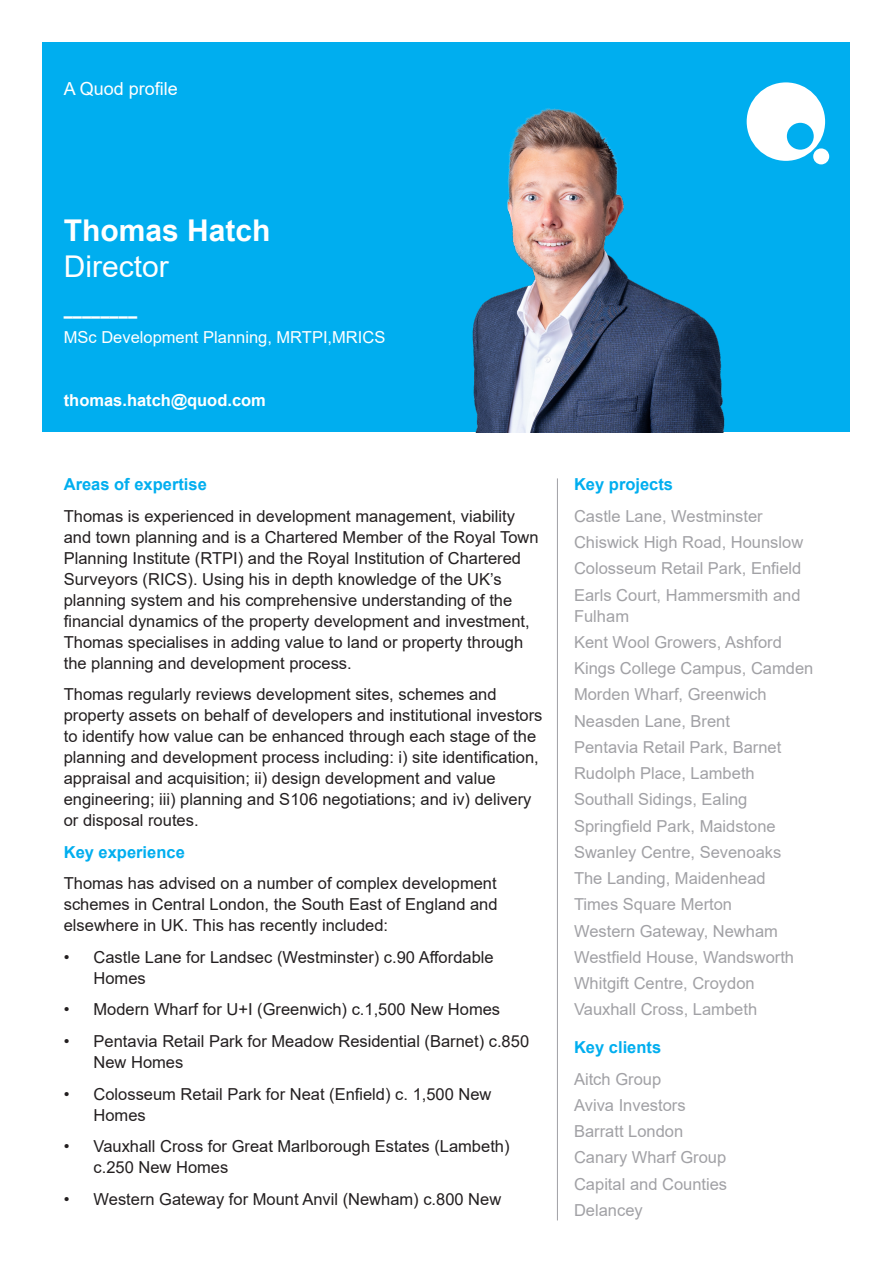
<style>
.page{position:relative;width:893px;height:1263px;background:#fff}
.page>*{position:absolute;margin:0;border:0;box-sizing:border-box;transform-origin:0 0}
.Titles{font:700 30px "Arial";color:#fff}
.Titles-2{font:30px "Arial";color:#fff}
.t1{font:18px "Arial";color:#fff}
.Body_Copy{font:16.5px/21px "Arial";color:#231f20}
.Body_Copy__Right_Column{font:16.5px/21px "Arial";color:#a1a1a5}
.Headers{font:700 16.5px "Arial";color:#00aeef}
.Body_Copy-2{font:16.5px "Arial";color:#fff}
.Body_Copy-3{font:700 16.5px "Arial";color:#fff}
</style>
<div class="page">
<div style="left:43px;top:43px;width:807px;height:389px;background:#00aeef"></div>
<svg style="left:747px;top:82px;width:78px;height:79px"></svg>
<div style="left:813px;top:148px;width:16px;height:16px;background:#fff;border-radius:50%"></div>
<hr style="left:557px;top:478px;width:1px;height:742px;background:#a1a1a5">
<img style="left:472px;top:108px;width:253px;height:324px">
<p class="t1" style="left:64px;top:76px;width:115px">A Quod profile</p>
<p class="Titles" style="left:64px;top:209px;width:208px">Thomas Hatch</p>
<p class="Titles-2" style="left:64px;top:246px;width:106px">Director</p>
<p class="Body_Copy-3" style="left:64px;top:304px;width:75px">––––––––</p>
<p class="Body_Copy-2" style="left:64px;top:326px;width:323px">MSc Development Planning, MRTPI,MRICS</p>
<p class="Body_Copy-3" style="left:64px;top:388px;width:204px">thomas.hatch@quod.com</p>
<p class="Headers" style="left:64px;top:473px;width:145px">Areas of expertise</p>
<p class="Body_Copy" style="left:64px;top:505px;width:476px">Thomas is experienced in development management, viability and town planning and is a Chartered Member of the Royal Town Planning Institute (RTPI) and the Royal Institution of Chartered Surveyors (RICS). Using his in depth knowledge of the UK’s planning system and his comprehensive understanding of the financial dynamics of the property development and investment, Thomas specialises in adding value to land or property through the planning and development process.</p>
<p class="Body_Copy" style="left:64px;top:684px;width:480px">Thomas regularly reviews development sites, schemes and property assets on behalf of developers and institutional investors to identify how value can be enhanced through each stage of the planning and development process including: i) site identification, appraisal and acquisition; ii) design development and value engineering; iii) planning and S106 negotiations; and iv) delivery or disposal routes.</p>
<p class="Headers" style="left:64px;top:840px;width:123px">Key experience</p>
<p class="Body_Copy" style="left:64px;top:873px;width:435px;text-align:justify">Thomas has advised on a number of complex development schemes in Central London, the South East of England and elsewhere in UK. This has recently included:</p>
<p class="Body_Copy" style="left:94px;top:946px;width:402px;text-indent:-30px">• Castle Lane for Landsec (Westminster) c.90 Affordable<br>Homes</p>
<p class="Body_Copy" style="left:64px;top:999px;width:438px">• Modern Wharf for U+I (Greenwich) c.1,500 New Homes</p>
<p class="Body_Copy" style="left:94px;top:1030px;width:437px;text-indent:-30px">• Pentavia Retail Park for Meadow Residential (Barnet) c.850<br>New Homes</p>
<p class="Body_Copy" style="left:94px;top:1083px;width:399px;text-indent:-30px">• Colosseum Retail Park for Neat (Enfield) c. 1,500 New<br>Homes</p>
<p class="Body_Copy" style="left:94px;top:1135px;width:418px;text-indent:-30px">• Vauxhall Cross for Great Marlborough Estates (Lambeth) c.250 New Homes</p>
<p class="Body_Copy" style="left:64px;top:1188px;width:439px">• Western Gateway for Mount Anvil (Newham) c.800 New</p>
<p class="Headers" style="left:574px;top:473px;width:101px">Key projects</p>
<p class="Body_Copy__Right_Column" style="left:574px;top:505px;width:190px">Castle Lane, Westminster</p>
<p class="Body_Copy__Right_Column" style="left:574px;top:532px;width:231px">Chiswick High Road, Hounslow</p>
<p class="Body_Copy__Right_Column" style="left:574px;top:558px;width:229px">Colosseum Retail Park, Enfield</p>
<p class="Body_Copy__Right_Column" style="left:574px;top:584px;width:228px">Earls Court, Hammersmith and<br>Fulham</p>
<p class="Body_Copy__Right_Column" style="left:574px;top:631px;width:209px">Kent Wool Growers, Ashford</p>
<p class="Body_Copy__Right_Column" style="left:574px;top:658px;width:241px">Kings College Campus, Camden</p>
<p class="Body_Copy__Right_Column" style="left:574px;top:684px;width:194px">Morden Wharf, Greenwich</p>
<p class="Body_Copy__Right_Column" style="left:574px;top:710px;width:157px">Neasden Lane, Brent</p>
<p class="Body_Copy__Right_Column" style="left:574px;top:736px;width:209px">Pentavia Retail Park, Barnet</p>
<p class="Body_Copy__Right_Column" style="left:574px;top:763px;width:182px">Rudolph Place, Lambeth</p>
<p class="Body_Copy__Right_Column" style="left:574px;top:789px;width:175px">Southall Sidings, Ealing</p>
<p class="Body_Copy__Right_Column" style="left:574px;top:815px;width:203px">Springfield Park, Maidstone</p>
<p class="Body_Copy__Right_Column" style="left:574px;top:841px;width:209px">Swanley Centre, Sevenoaks</p>
<p class="Body_Copy__Right_Column" style="left:574px;top:868px;width:193px">The Landing, Maidenhead</p>
<p class="Body_Copy__Right_Column" style="left:574px;top:894px;width:160px">Times Square Merton</p>
<p class="Body_Copy__Right_Column" style="left:574px;top:920px;width:205px">Western Gateway, Newham</p>
<p class="Body_Copy__Right_Column" style="left:574px;top:946px;width:222px">Westfield House, Wandsworth</p>
<p class="Body_Copy__Right_Column" style="left:574px;top:973px;width:182px">Whitgift Centre, Croydon</p>
<p class="Body_Copy__Right_Column" style="left:574px;top:999px;width:185px">Vauxhall Cross, Lambeth</p>
<p class="Headers" style="left:574px;top:1035px;width:89px">Key clients</p>
<p class="Body_Copy__Right_Column" style="left:574px;top:1068px;width:89px">Aitch Group</p>
<p class="Body_Copy__Right_Column" style="left:574px;top:1094px;width:113px">Aviva Investors</p>
<p class="Body_Copy__Right_Column" style="left:574px;top:1120px;width:111px">Barratt London</p>
<p class="Body_Copy__Right_Column" style="left:574px;top:1147px;width:154px">Canary Wharf Group</p>
<p class="Body_Copy__Right_Column" style="left:574px;top:1173px;width:155px">Capital and Counties</p>
<p class="Body_Copy__Right_Column" style="left:574px;top:1199px;width:70px">Delancey</p>
</div>
